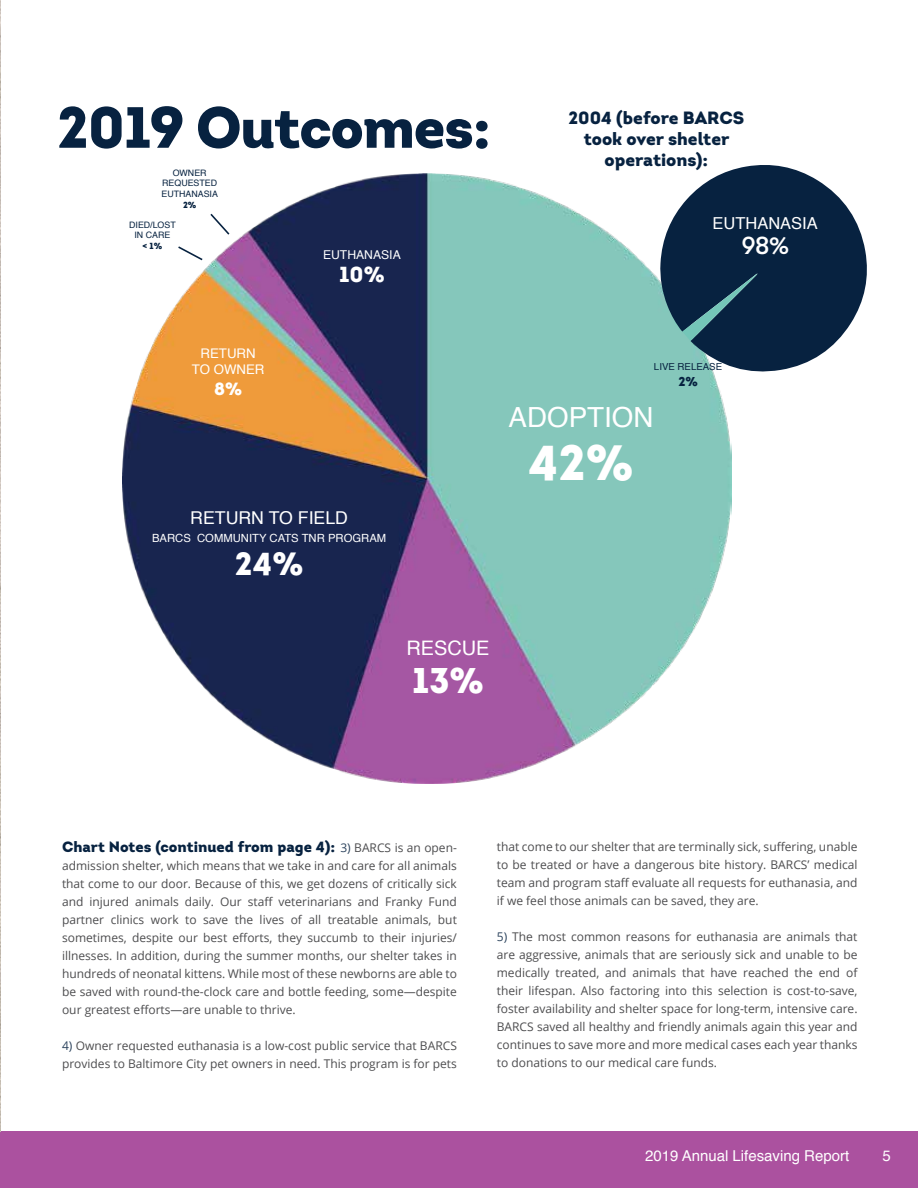
<style>
.page{position:relative;width:918px;height:1188px;background:#fff}
.page>*{position:absolute;margin:0;border:0;box-sizing:border-box;transform-origin:0 0}
.t1{font:900 58.05px "Intro";letter-spacing:-.025em;color:#072240}
.t2{font:900 49.65px "Intro";color:#fff}
.t3{font:900 35.7px "Intro";color:#fff}
.t4{font:900 32.25px "Intro";color:#fff}
.t5{font:27.75px "Helvetica";color:#fff}
.t6{font:500 24.45px "GT Walsheim";color:#fff}
.t7{font:900 21.75px "Intro";color:#fff}
.t8{font:19.95px "Helvetica";color:#fff}
.t9{font:900 17.7px/21px "Intro";color:#072240;text-align:center}
.t10{font:17.7px "Helvetica";color:#fff}
.t11{font:900 17.7px "Intro";color:#fff}
.t12{font:16.5px "Helvetica";color:#fff}
.t13{font:900 15px "Intro";color:#072240}
.t14{font:15px "Helvetica";color:#fff}
.t15{font:13.2px/15.9px "Helvetica";color:#fff;text-align:center}
.t16{font:900 12.9px "Intro";color:#072240}
.t17{font:12.15px "Helvetica";color:#fff}
.t18{font:12px/18px "Open Sans";color:#4d4d4f;text-align:justify}
.t19{font:11.25px "Helvetica";color:#fff}
.t20{font:9.6px "Helvetica";color:#072240}
.t21{font:8.85px/10.6px "Helvetica";color:#072240;text-align:center}
.t22{font:900 8.85px "Intro";color:#072240}
.s1{font-family:"Open Sans";font-weight:400;font-size:12px;color:#2c435d}
.s2{font-family:"Open Sans";font-weight:400;font-size:12px;color:#4d4d4f}
.s3{color:#2c435d}
</style>
<div class="page">
<div style="left:0;top:1131px;width:918px;height:57px;background:#ab519f"></div>
<img style="left:0;top:0;width:1px;height:1131px">
<img style="left:123px;top:173px;width:609px;height:610px">
<svg style="left:660px;top:165px;width:207px;height:210px;fill:#072240"></svg>
<svg style="left:682px;top:273px;width:78px;height:68px;background:#163750"></svg>
<svg style="left:209px;top:212px;width:22px;height:24px"></svg>
<svg style="left:176px;top:245px;width:28px;height:17px"></svg>
<h1 class="t1" style="left:57px;top:89px;width:436px">2019 Outcomes:</h1>
<p class="t21" style="left:161px;top:168px;width:58px">OWNER<br>REQUESTED<br>EUTHANASIA</p>
<p class="t22" style="left:183px;top:199px;width:15px">2%</p>
<p class="t21" style="left:129px;top:219px;width:48px">DIED/LOST<br>IN CARE</p>
<p class="t22" style="left:143px;top:240px;width:21px">&lt; 1%</p>
<p class="t17" style="left:323px;top:246px;width:79px">EUTHANASIA</p>
<h3 class="t7" style="left:339px;top:260px;width:47px">10%</h3>
<h3 class="t9" style="left:568px;top:107px;width:177px">2004 (before BARCS took over shelter operations):</h3>
<h3 class="t12" style="left:713px;top:210px;width:107px">EUTHANASIA</h3>
<h3 class="t6" style="left:742px;top:232px;width:49px">98%</h3>
<p class="t15" style="left:192px;top:346px;width:74px">RETURN<br>TO OWNER</p>
<h3 class="t11" style="left:214px;top:377px;width:30px">8%</h3>
<h3 class="t10" style="left:190px;top:504px;width:159px">RETURN TO FIELD</h3>
<p class="t19" style="left:152px;top:530px;width:236px">BARCS COMMUNITY CATS TNR PROGRAM</p>
<h3 class="t4" style="left:235px;top:542px;width:70px">24%</h3>
<p class="t20" style="left:654px;top:360px;width:70px">LIVE RELEASE</p>
<p class="t16" style="left:678px;top:373px;width:21px">2%</p>
<h3 class="t5" style="left:509px;top:396px;width:146px">ADOPTION</h3>
<h2 class="t2" style="left:528px;top:429px;width:107px">42%</h2>
<h3 class="t8" style="left:406px;top:633px;width:85px">RESCUE</h3>
<h3 class="t3" style="left:412px;top:657px;width:74px">13%</h3>
<p class="t13" style="left:62px;top:837px;width:396px">Chart Notes (continued from page 4): <span class="s1">3)</span> <span class="s2">BARCS is an open-</span></p>
<p class="t18" style="left:62px;top:857px;width:396px">admission shelter, which means that we take in and care for all animals that come to our door. Because of this, we get dozens of critically sick and injured animals daily. Our staff veterinarians and Franky Fund partner clinics work to save the lives of all treatable animals, but sometimes, despite our best efforts, they succumb to their injuries/ illnesses. In addition, during the summer months, our shelter takes in hundreds of neonatal kittens. While most of these newborns are able to be saved with round-the-clock care and bottle feeding, some—despite our greatest efforts—are unable to thrive.</p>
<p class="t18" style="left:62px;top:1037px;width:396px"><span class="s3">4)</span> Owner requested euthanasia is a low-cost public service that BARCS provides to Baltimore City pet owners in need. This program is for pets</p>
<p class="t18" style="left:497px;top:838px;width:362px">that come to our shelter that are terminally sick, suffering, unable to be treated or have a dangerous bite history. BARCS’ medical team and program staff evaluate all requests for euthanasia, and if we feel those animals can be saved, they are.</p>
<p class="t18" style="left:497px;top:928px;width:362px"><span class="s3">5)</span> The most common reasons for euthanasia are animals that are aggressive, animals that are seriously sick and unable to be medically treated, and animals that have reached the end of their lifespan. Also factoring into this selection is cost-to-save, foster availability and shelter space for long-term, intensive care.<br>BARCS saved all healthy and friendly animals again this year and continues to save more and more medical cases each year thanks to donations to our medical care funds.</p>
<p class="t14" style="left:645px;top:1144px;width:206px">2019 Annual Lifesaving Report</p>
<p class="t14" style="left:883px;top:1144px;width:10px">5</p>
</div>
